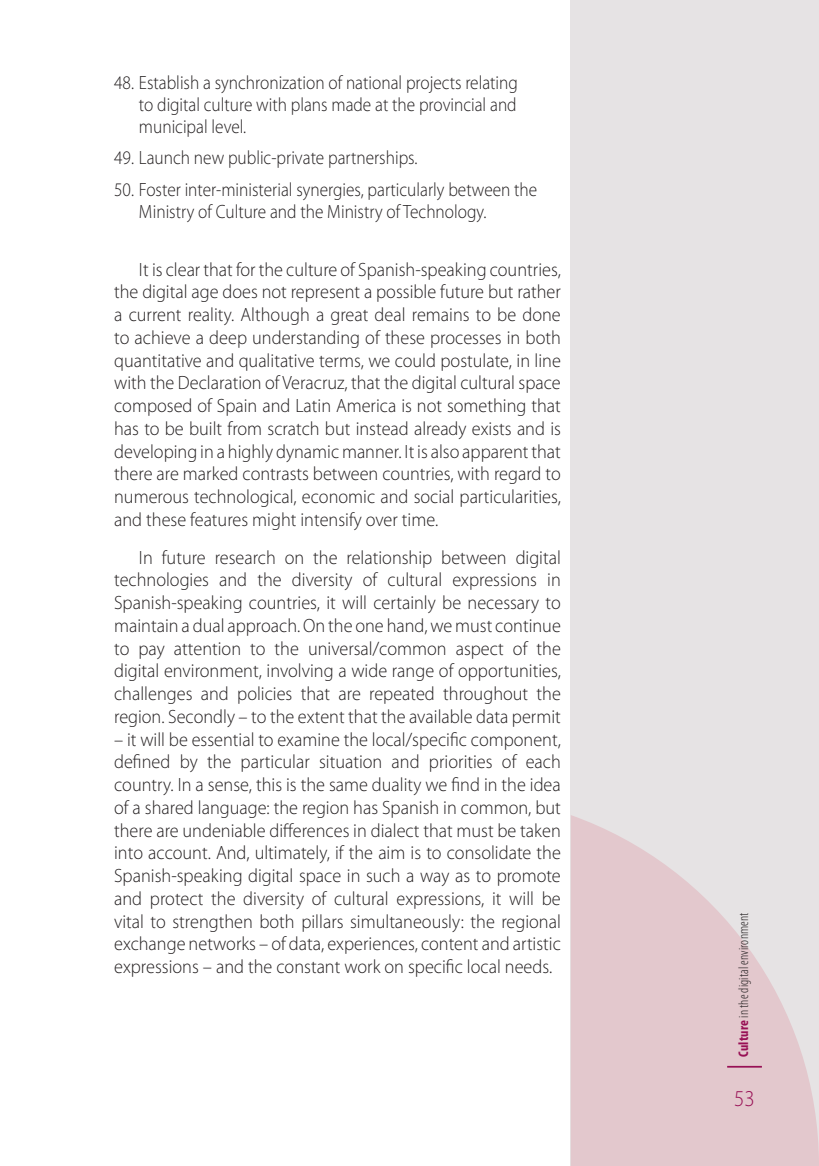
<style>
.page{position:relative;width:819px;height:1166px;background:#fff}
.page>*{position:absolute;margin:0;border:0;box-sizing:border-box;transform-origin:0 0}
.t1{font:300 22.75px "Myriad Pro";color:#981055;scale:.92 1}
.t2{font:300 19.25px/22.8px "Myriad Pro";color:#231f20;text-align:justify;scale:.95 1}
.t3{font:300 19.25px/21.9px "Myriad Pro";color:#231f20;text-align:justify;scale:.9 1}
.t4{font:300 condensed 14px "Myriad Pro";letter-spacing:.01em;color:#231f20}
.s1{font-weight:700;color:#981055}
</style>
<div class="page">
<div style="left:570px;top:0;width:249px;height:1166px;background:#e6e3e4"></div>
<svg style="left:571px;top:815px;width:248px;height:351px;fill:#e3c8cd"></svg>
<hr style="left:727px;top:1066px;width:34px;height:1px;background:#981055">
<p class="t3" style="left:139px;top:71px;width:422px;text-indent:-25px">48. Establish a synchronization of national projects relating to digital culture with plans made at the provincial and municipal level.</p>
<p class="t3" style="left:114px;top:147px;width:338px">49. Launch new public-private partnerships.</p>
<p class="t3" style="left:139px;top:179px;width:444px;text-indent:-25px">50. Foster inter-ministerial synergies, particularly between the<br>Ministry of Culture and the Ministry of Technology.</p>
<p class="t2" style="left:114px;top:258px;width:472px;text-indent:25px">It is clear that for the culture of Spanish-speaking countries, the digital age does not represent a possible future but rather a current reality. Although a great deal remains to be done to achieve a deep understanding of these processes in both quantitative and qualitative terms, we could postulate, in line with the Declaration of Veracruz, that the digital cultural space composed of Spain and Latin America is not something that has to be built from scratch but instead already exists and is developing in a highly dynamic manner. It is also apparent that there are marked contrasts between countries, with regard to numerous technological, economic and social particularities, and these features might intensify over time.</p>
<p class="t2" style="left:114px;top:545px;width:472px;text-indent:25px">In future research on the relationship between digital technologies and the diversity of cultural expressions in Spanish-speaking countries, it will certainly be necessary to maintain a dual approach. On the one hand, we must continue to pay attention to the universal/common aspect of the digital environment, involving a wide range of opportunities, challenges and policies that are repeated throughout the region. Secondly – to the extent that the available data permit</p>
<p class="t2" style="left:114px;top:728px;width:472px">– it will be essential to examine the local/specific component, defined by the particular situation and priorities of each country. In a sense, this is the same duality we find in the idea of a shared language: the region has Spanish in common, but there are undeniable differences in dialect that must be taken into account. And, ultimately, if the aim is to consolidate the Spanish-speaking digital space in such a way as to promote and protect the diversity of cultural expressions, it will be vital to strengthen both pillars simultaneously: the regional exchange networks – of data, experiences, content and artistic expressions – and the constant work on specific local needs.</p>
<p class="t4" style="left:735px;top:1057px;width:146px;rotate:-90deg"><span class="s1">Culture</span> in the digital environment</p>
<p class="t1" style="left:734px;top:1085px;width:24px">53</p>
</div>
